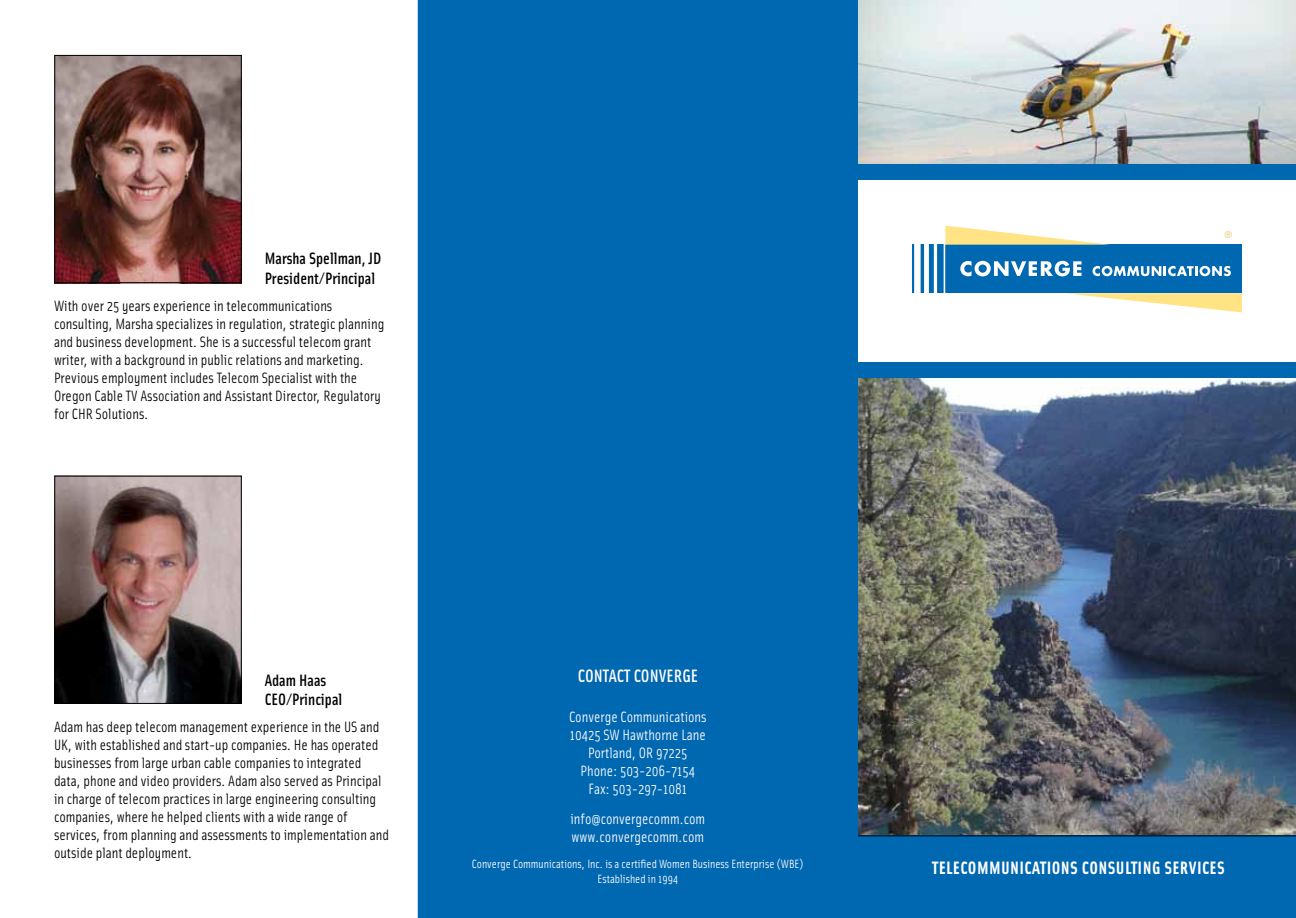
<style>
.page{position:relative;width:1296px;height:918px;background:#fff}
.page>*{position:absolute;margin:0;border:0;box-sizing:border-box;transform-origin:0 0}
.t1{font:700 18px "Solex";letter-spacing:.02em;color:#fff}
.t2{font:500 18px "Solex";color:#fff}
.t3{font:500 16.5px/19.8px "Solex";color:#000}
.t4{font:15px/18px "Solex";color:#000}
.t5{font:15px/18px "Solex";color:#fff;text-align:center}
.t6{font:12px/14.4px "Solex";color:#fff;text-align:center}
.t7{font:9px "Futura";color:#e0ca72}
</style>
<div class="page">
<img style="left:858px;top:377px;width:438px;height:459px">
<svg style="left:858px;top:0;width:438px;height:165px;background:#ccd2d2"></svg>
<div style="left:858px;top:836px;width:438px;height:82px;background:#0067b1"></div>
<div style="left:418px;top:0;width:440px;height:918px;background:#0067b1"></div>
<img style="left:56px;top:57px;width:184px;height:224px">
<img style="left:56px;top:478px;width:184px;height:224px">
<div style="left:54px;top:55px;width:188px;height:228px;border:1px solid #000"></div>
<div style="left:54px;top:476px;width:188px;height:228px;border:1px solid #000"></div>
<div style="left:912px;top:245px;width:330px;height:48px;background:#0067b1"></div>
<svg style="left:960px;top:261px;width:122px;height:15px"></svg>
<svg style="left:1093px;top:266px;width:138px;height:10px"></svg>
<svg style="left:945px;top:226px;width:165px;height:19px"></svg>
<div style="left:914px;top:242px;width:7px;height:52px;background:#fff"></div>
<hr style="left:934px;top:242px;width:3px;height:52px;background:#fff">
<div style="left:924px;top:242px;width:5px;height:52px;background:#fff"></div>
<hr style="left:944px;top:226px;width:1px;height:69px;background:#fff">
<svg style="left:1065px;top:293px;width:177px;height:19px"></svg>
<div style="left:855px;top:362px;width:441px;height:15px;background:#0067b1"></div>
<div style="left:854px;top:165px;width:442px;height:15px;background:#0067b1"></div>
<p class="t3" style="left:265px;top:248px;width:118px">Marsha Spellman, JD<br>President/Principal</p>
<p class="t4" style="left:54px;top:296px;width:332px">With over 25 years experience in telecommunications consulting, Marsha specializes in regulation, strategic planning and business development. She is a successful telecom grant writer, with a background in public relations and marketing.<br>Previous employment includes Telecom Specialist with the Oregon Cable TV Association and Assistant Director, Regulatory for CHR Solutions.</p>
<p class="t7" style="left:1225px;top:228px;width:9px">®</p>
<p class="t3" style="left:265px;top:669px;width:79px">Adam Haas<br>CEO/Principal</p>
<p class="t4" style="left:54px;top:717px;width:336px">Adam has deep telecom management experience in the US and UK, with established and start-up companies. He has operated businesses from large urban cable companies to integrated data, phone and video providers. Adam also served as Principal in charge of telecom practices in large engineering consulting companies, where he helped clients with a wide range of services, from planning and assessments to implementation and outside plant deployment.</p>
<p class="t2" style="left:578px;top:664px;width:122px">Contact Converge</p>
<p class="t5" style="left:569px;top:707px;width:139px">Converge Communications<br>10425 SW Hawthorne Lane<br>Portland, OR 97225<br>Phone: 503-206-7154<br>Fax: 503-297-1081</p>
<p class="t5" style="left:570px;top:809px;width:136px;text-align:left">info@convergecomm.com www.convergecomm.com</p>
<p class="t6" style="left:472px;top:857px;width:334px">Converge Communications, Inc. is a certified Women Business Enterprise (WBE)<br>Established in 1994</p>
<p class="t1" style="left:932px;top:856px;width:294px">TELECOMMUNICATIONS CONSULTING SERVICES</p>
</div>
